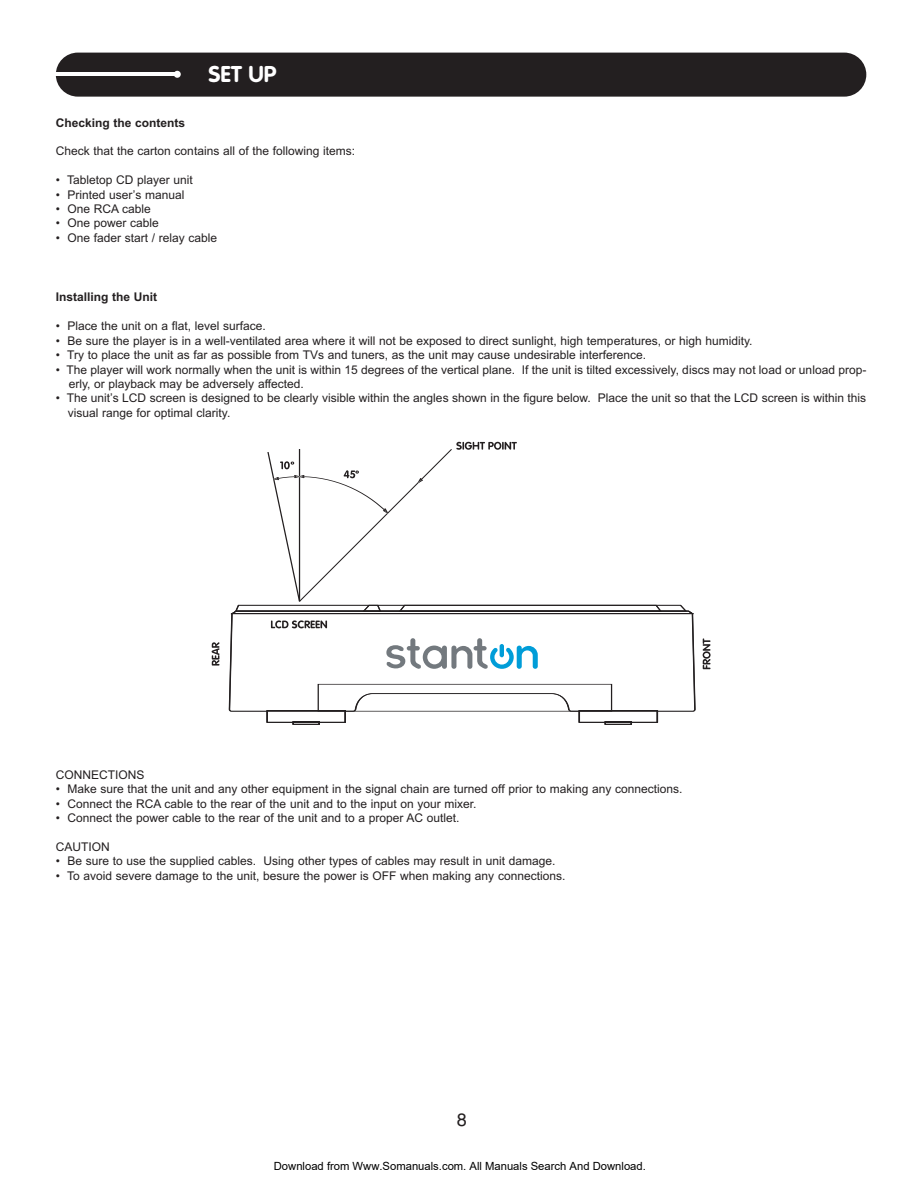
<style>
.page{position:relative;width:920px;height:1187px;background:#fff}
.page>*{position:absolute;margin:0;border:0;box-sizing:border-box;transform-origin:0 0}
.t1{font:700 22.5px "VAG Rounded";color:#fff}
.t2{font:18px "Helvetica";color:#231f20}
.t3{font:12px/14.4px "Arial";color:#231f20}
.t4{font:700 12px "Arial";color:#231f20}
.t5{font:11.25px "Arial";color:#000}
</style>
<div class="page">
<svg style="left:55px;top:52px;width:812px;height:673px"></svg>
<h1 class="t1" style="left:208px;top:65px;width:69px">SET UP</h1>
<p class="t4" style="left:56px;top:115px;width:131px">Checking the contents</p>
<p class="t3" style="left:56px;top:144px;width:301px">Check that the carton contains all of the following items:</p>
<p class="t3" style="left:56px;top:173px;width:139px">• Tabletop CD player unit</p>
<p class="t3" style="left:56px;top:187px;width:130px">• Printed user’s manual</p>
<p class="t3" style="left:56px;top:202px;width:96px">• One RCA cable</p>
<p class="t3" style="left:56px;top:216px;width:104px">• One power cable</p>
<p class="t3" style="left:56px;top:230px;width:163px">• One fader start / relay cable</p>
<p class="t4" style="left:56px;top:290px;width:103px">Installing the Unit</p>
<p class="t3" style="left:56px;top:319px;width:211px">• Place the unit on a flat, level surface.</p>
<p class="t3" style="left:56px;top:333px;width:698px">• Be sure the player is in a well-ventilated area where it will not be exposed to direct sunlight, high temperatures, or high humidity.</p>
<p class="t3" style="left:56px;top:348px;width:591px">• Try to place the unit as far as possible from TVs and tuners, as the unit may cause undesirable interference.</p>
<p class="t3" style="left:69px;top:362px;width:799px;text-indent:-13px">• The player will work normally when the unit is within 15 degrees of the vertical plane. If the unit is tilted excessively, discs may not load or unload prop&shy;erly, or playback may be adversely affected.</p>
<p class="t3" style="left:68px;top:391px;width:799px;text-indent:-12px">• The unit’s LCD screen is designed to be clearly visible within the angles shown in the figure below. Place the unit so that the LCD screen is within this visual range for optimal clarity.</p>
<p class="t3" style="left:56px;top:767px;width:90px">CONNECTIONS</p>
<p class="t3" style="left:56px;top:781px;width:628px">• Make sure that the unit and any other equipment in the signal chain are turned off prior to making any connections.</p>
<p class="t3" style="left:56px;top:796px;width:422px">• Connect the RCA cable to the rear of the unit and to the input on your mixer.</p>
<p class="t3" style="left:56px;top:810px;width:405px">• Connect the power cable to the rear of the unit and to a proper AC outlet.</p>
<p class="t3" style="left:56px;top:839px;width:55px">CAUTION</p>
<p class="t3" style="left:56px;top:853px;width:501px">• Be sure to use the supplied cables. Using other types of cables may result in unit damage.</p>
<p class="t3" style="left:56px;top:868px;width:511px">• To avoid severe damage to the unit, besure the power is OFF when making any connections.</p>
<h2 class="t2" style="left:457px;top:1112px;width:12px">8</h2>
<p class="t5" style="left:274px;top:1159px;width:373px">Download from Www.Somanuals.com. All Manuals Search And Download.</p>
</div>
